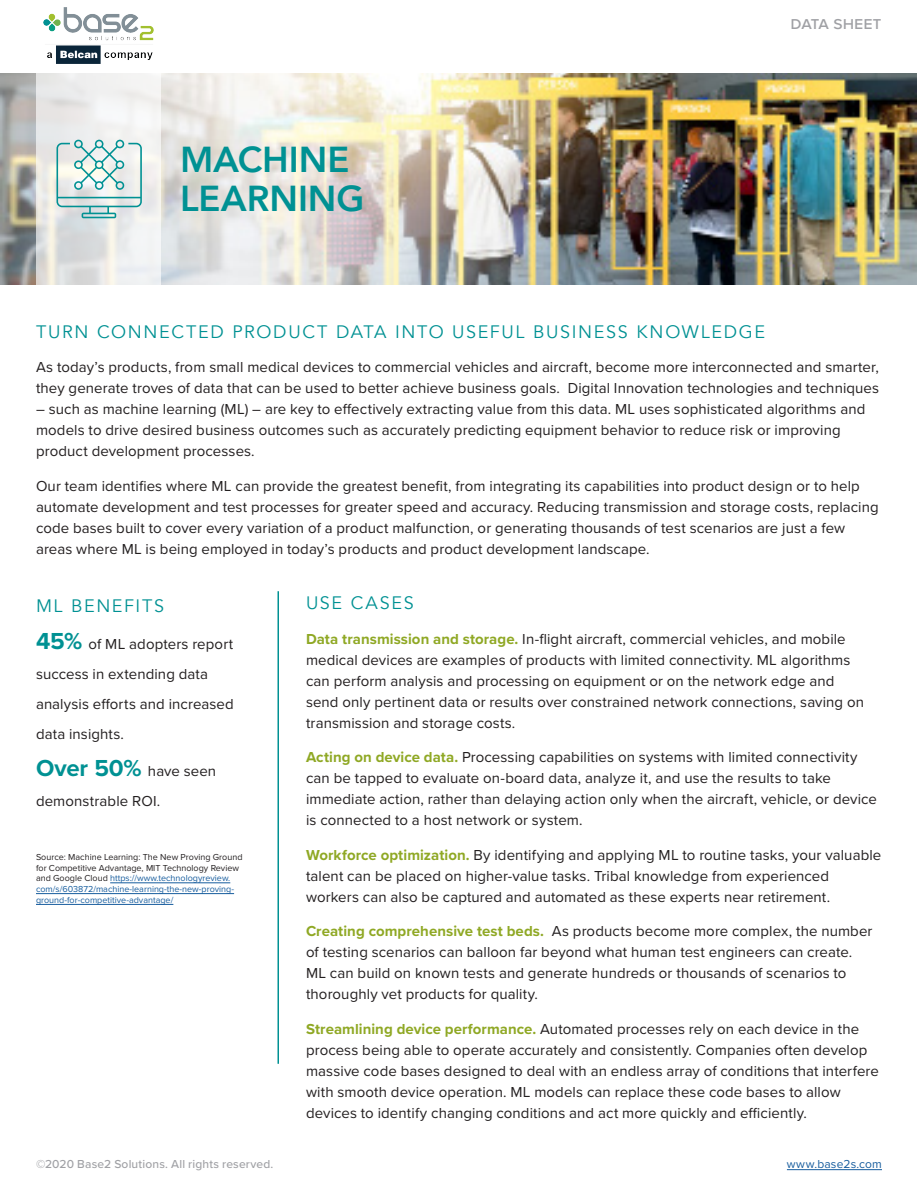
<style>
.page{position:relative;width:918px;height:1188px;background:#fff}
.page>*{position:absolute;margin:0;border:0;box-sizing:border-box;transform-origin:0 0}
.SellSheet_Title{font:800 36px/39px "Avenir";color:#009193}
.Body{font:18px "Avenir";letter-spacing:.09em;color:#009193}
.Bullets_White{font:18px "Avenir";letter-spacing:.09em;color:#009193}
.t1{font:500 18px "Proxima Nova";color:#a0a1a5}
.Subhead_Teal__light{font:18px "Avenir";letter-spacing:.095em;color:#009193}
.SubHeadDropcap_Green{font:15px/21px "Proxima Nova";letter-spacing:.005em;color:#231f20}
.Body-2{font:15px/21px "Proxima Nova";letter-spacing:.005em;color:#231f20}
.Bullets_White-2{font:15px/30px "Proxima Nova";letter-spacing:.01em;color:#231f20}
.t2{font:500 12px "Proxima Nova";letter-spacing:.015em;color:#a0a1a5}
.t3{font:12px "Proxima Nova";letter-spacing:.015em;color:#175d9e}
.Footer_Teal{font:9px/10.8px "Proxima Nova";color:#175d9e}
.s1{font-weight:700;color:#8fa824}
.s2{font-weight:700;font-size:24px;color:#009193}
.s3{color:#231f20}
</style>
<div class="page">
<img style="left:43px;top:7px;width:110px;height:56px">
<img style="left:0;top:73px;width:917px;height:211px">
<hr style="left:787px;top:1169px;width:95px;height:1px;background:#175d9e">
<hr style="left:278px;top:591px;width:1px;height:473px;background:#009193">
<svg style="left:37px;top:73px;width:124px;height:212px;fill:#eeedeb"></svg>
<svg style="left:56px;top:140px;width:86px;height:78px"></svg>
<hr style="left:110px;top:883px;width:120px;height:1px;background:#175d9e">
<hr style="left:36px;top:893px;width:198px;height:1px;background:#175d9e">
<hr style="left:36px;top:904px;width:137px;height:1px;background:#175d9e">
<p class="SellSheet_Title" style="left:180px;top:140px;width:186px">MACHINE<br>LEARNING</p>
<p class="t1" style="left:791px;top:10px;width:92px">data sheet</p>
<p class="Body" style="left:36px;top:321px;width:731px">TURN CONNECTED PRODUCT DATA INTO USEFUL BUSINESS KNOWLEDGE</p>
<p class="Body-2" style="left:36px;top:356px;width:845px">As today’s products, from small medical devices to commercial vehicles and aircraft, become more interconnected and smarter, they generate troves of data that can be used to better achieve business goals. Digital Innovation technologies and techniques</p>
<p class="Body-2" style="left:36px;top:398px;width:831px">– such as machine learning (ML) – are key to effectively extracting value from this data. ML uses sophisticated algorithms and models to drive desired business outcomes such as accurately predicting equipment behavior to reduce risk or improving product development processes.</p>
<p class="Body-2" style="left:36px;top:474px;width:844px">Our team identifies where ML can provide the greatest benefit, from integrating its capabilities into product design or to help automate development and test processes for greater speed and accuracy. Reducing transmission and storage costs, replacing code bases built to cover every variation of a product malfunction, or generating thousands of test scenarios are just a few areas where ML is being employed in today’s products and product development landscape.</p>
<p class="Subhead_Teal__light" style="left:306px;top:592px;width:109px">USE CASES</p>
<p class="SubHeadDropcap_Green" style="left:306px;top:628px;width:560px"><span class="s1">Data transmission and storage.</span> In-flight aircraft, commercial vehicles, and mobile medical devices are examples of products with limited connectivity. ML algorithms can perform analysis and processing on equipment or on the network edge and send only pertinent data or results over constrained network connections, saving on transmission and storage costs.</p>
<p class="SubHeadDropcap_Green" style="left:306px;top:746px;width:573px"><span class="s1">Acting on device data.</span> Processing capabilities on systems with limited connectivity can be tapped to evaluate on-board data, analyze it, and use the results to take immediate action, rather than delaying action only when the aircraft, vehicle, or device is connected to a host network or system.</p>
<p class="SubHeadDropcap_Green" style="left:306px;top:844px;width:577px"><span class="s1">Workforce optimization.</span> By identifying and applying ML to routine tasks, your valuable talent can be placed on higher-value tasks. Tribal knowledge from experienced workers can also be captured and automated as these experts near retirement.</p>
<p class="SubHeadDropcap_Green" style="left:306px;top:920px;width:568px"><span class="s1">Creating comprehensive test beds.</span> As products become more complex, the number of testing scenarios can balloon far beyond what human test engineers can create.<br>ML can build on known tests and generate hundreds or thousands of scenarios to thoroughly vet products for quality.</p>
<p class="SubHeadDropcap_Green" style="left:306px;top:1018px;width:574px"><span class="s1">Streamlining device performance.</span> Automated processes rely on each device in the process being able to operate accurately and consistently. Companies often develop massive code bases designed to deal with an endless array of conditions that interfere with smooth device operation. ML models can replace these code bases to allow devices to identify changing conditions and act more quickly and efficiently.</p>
<p class="Bullets_White" style="left:36px;top:595px;width:130px">ML BENEFITS</p>
<p class="Bullets_White-2" style="left:36px;top:628px;width:199px"><span class="s2">45%</span> of ML adopters report success in extending data analysis efforts and increased data insights.</p>
<p class="Bullets_White-2" style="left:36px;top:755px;width:182px"><span class="s2">Over 50%</span> have seen demonstrable ROI.</p>
<p class="Footer_Teal" style="left:36px;top:851px;width:208px"><span class="s3">Source: Machine Learning: The New Proving Ground for Competitive Advantage, MIT Technology Review and Google Cloud</span> https://www.technologyreview. com/s/603872/machine-learning-the-new-proving&shy;ground-for-competitive-advantage/</p>
<p class="t2" style="left:36px;top:1155px;width:239px">©2020 Base2 Solutions. All rights reserved.</p>
<p class="t3" style="left:787px;top:1155px;width:97px">www.base2s.com</p>
</div>
